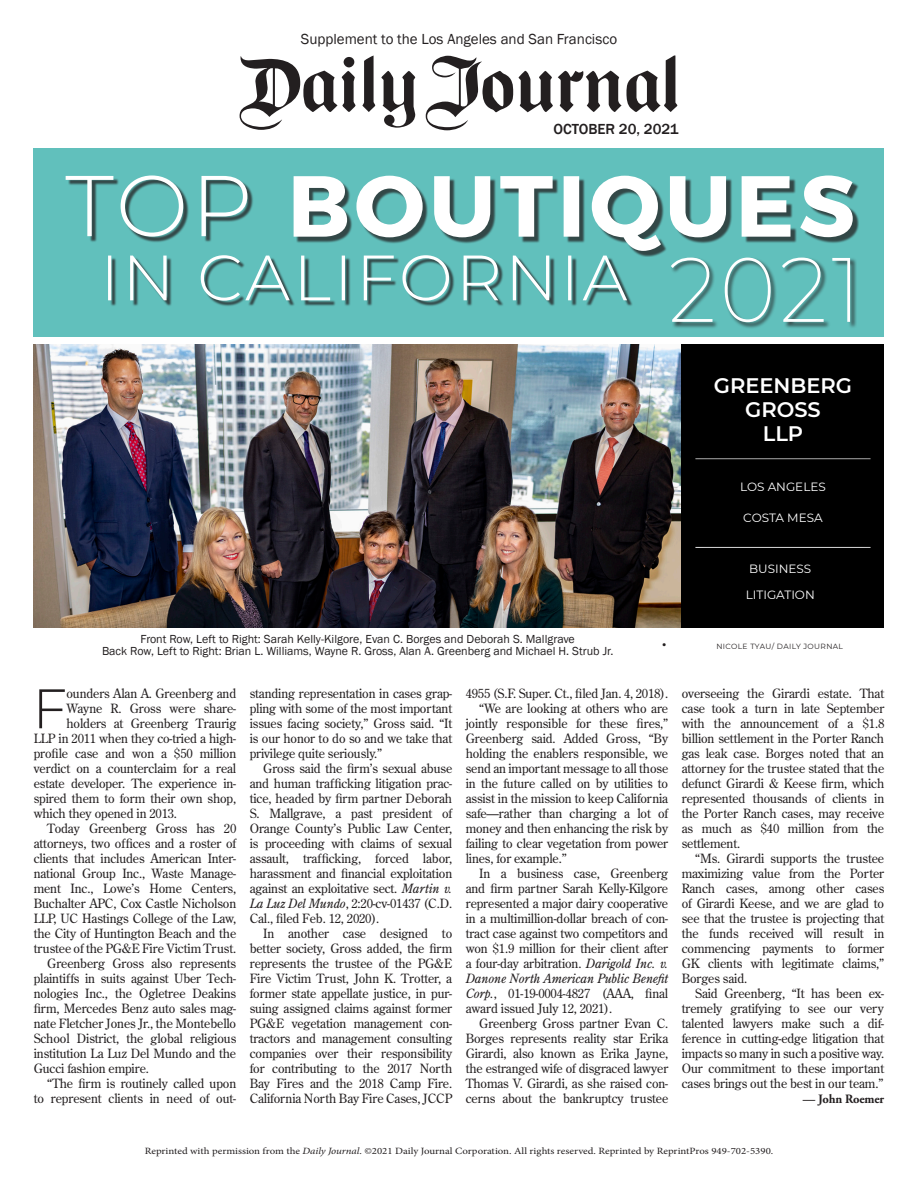
<style>
.page{position:relative;width:918px;height:1188px;background:#fff}
.page>*{position:absolute;margin:0;border:0;box-sizing:border-box;transform-origin:0 0}
.Drop_Cap{font:300 55.65px "Montserrat";color:#231f20}
.Name{font:600 21px/24px "Montserrat";color:#fff;text-align:center}
.t1{font:15px "Franklin Gothic";color:#231f20}
.t2{font:500 15px "Franklin Gothic";color:#231f20}
.Copy{font:12.75px/15px "Century Old Style Std";letter-spacing:-.01em;color:#231f20;text-align:justify}
.Drop_Cap-2{font:12.75px "Century Old Style Std";letter-spacing:-.01em;color:#231f20}
.Author{font:700 12.75px "Adobe Garamond Pro";letter-spacing:-.01em;color:#231f20}
.t3{font:12px "Franklin Gothic";color:#231f20}
.Name-2{font:12px "Montserrat";color:#fff}
.Law_Firm{font:12px "Montserrat";color:#fff}
.t4{font:12px "Arial";color:#231f20}
.t5{font:9.6px "Minion Pro";color:#231f20;scale:1.12 1}
.t6{font:7.5px "Montserrat";letter-spacing:.05em;color:#231f20}
.s1{font-style:italic}
</style>
<div class="page">
<svg style="left:362px;top:56px;width:13px;height:56px"></svg>
<svg style="left:240px;top:56px;width:116px;height:74px"></svg>
<svg style="left:381px;top:71px;width:34px;height:57px"></svg>
<svg style="left:426px;top:56px;width:87px;height:74px"></svg>
<svg style="left:519px;top:56px;width:158px;height:56px"></svg>
<img style="left:34px;top:344px;width:648px;height:284px">
<div style="left:34px;top:148px;width:850px;height:190px;background:#61c0bc"></div>
<div style="left:671px;top:257px;width:186px;height:72px;background:#231f20;opacity:.75"></div>
<svg style="left:66px;top:175px;width:787px;height:147px"></svg>
<div style="left:682px;top:344px;width:202px;height:284px;background:#000"></div>
<div style="left:695px;top:455px;width:178px;height:5px;background:#231f20;opacity:.75"></div>
<hr style="left:695px;top:544px;width:178px;height:4px;background:#231f20;opacity:.75">
<p class="t1" style="left:301px;top:30px;width:318px">Supplement to the Los Angeles and San Francisco</p>
<p class="t2" style="left:553px;top:120px;width:127px">OCTOBER 20, 2021</p>
<p class="Name" style="left:714px;top:373px;width:140px">GREENBERG<br>GROSS</p>
<p class="Name" style="left:763px;top:421px;width:42px">LLP</p>
<p class="Name-2" style="left:740px;top:478px;width:87px">LOS ANGELES</p>
<p class="Name-2" style="left:743px;top:510px;width:81px">COSTA MESA</p>
<p class="Law_Firm" style="left:749px;top:561px;width:64px">BUSINESS</p>
<p class="Law_Firm" style="left:746px;top:586px;width:70px">LITIGATION</p>
<p class="t3" style="left:141px;top:632px;width:436px">Front Row, Left to Right: Sarah Kelly-Kilgore, Evan C. Borges and Deborah S. Mallgrave</p>
<p class="t3" style="left:102px;top:644px;width:513px">Back Row, Left to Right: Brian L. Williams, Wayne R. Gross, Alan A. Greenberg and Michael H. Strub Jr.</p>
<p class="t4" style="left:662px;top:637px;width:6px">•</p>
<p class="t6" style="left:716px;top:641px;width:128px">NICOLE TYAU/ DAILY JOURNAL</p>
<p class="Drop_Cap" style="left:33px;top:671px;width:36px">F</p>
<p class="Drop_Cap-2" style="left:67px;top:685px;width:171px">ounders Alan A. Greenberg and</p>
<p class="Drop_Cap-2" style="left:67px;top:700px;width:171px">Wayne R. Gross were share-</p>
<p class="Drop_Cap-2" style="left:67px;top:715px;width:171px">holders at Greenberg Traurig</p>
<p class="Drop_Cap-2" style="left:34px;top:730px;width:204px">LLP in 2011 when they co-tried a high-</p>
<p class="Drop_Cap-2" style="left:34px;top:745px;width:204px">profile case and won a $50 million</p>
<p class="Drop_Cap-2" style="left:34px;top:760px;width:204px">verdict on a counterclaim for a real</p>
<p class="Drop_Cap-2" style="left:34px;top:775px;width:204px">estate developer. The experience in-</p>
<p class="Drop_Cap-2" style="left:34px;top:790px;width:204px">spired them to form their own shop,</p>
<p class="Drop_Cap-2" style="left:34px;top:805px;width:145px">which they opened in 2013.</p>
<p class="Copy" style="left:34px;top:821px;width:204px;text-indent:14px">Today Greenberg Gross has 20 attorneys, two offices and a roster of clients that includes American Inter&shy;national Group Inc., Waste Manage&shy;ment Inc., Lowe’s Home Centers, Buchalter APC, Cox Castle Nicholson LLP, UC Hastings College of the Law, the City of Huntington Beach and the trustee of the PG&amp;E Fire Victim Trust.</p>
<p class="Copy" style="left:34px;top:956px;width:204px;text-indent:14px">Greenberg Gross also represents plaintiffs in suits against Uber Tech&shy;nologies Inc., the Ogletree Deakins firm, Mercedes Benz auto sales mag&shy;nate Fletcher Jones Jr., the Montebello School District, the global religious institution La Luz Del Mundo and the Gucci fashion empire.</p>
<p class="Copy" style="left:34px;top:1076px;width:204px;text-align:right">“The firm is routinely called upon to represent clients in need of out-</p>
<p class="Copy" style="left:250px;top:686px;width:204px">standing representation in cases grap&shy;pling with some of the most important issues facing society,” Gross said. “It is our honor to do so and we take that privilege quite seriously.”</p>
<p class="Copy" style="left:250px;top:761px;width:204px;text-indent:14px">Gross said the firm’s sexual abuse and human trafficking litigation prac&shy;tice, headed by firm partner Deborah S. Mallgrave, a past president of Orange County’s Public Law Center, is proceeding with claims of sexual assault, trafficking, forced labor, harassment and financial exploitation against an exploitative sect. <span class="s1">Martin v.<br>La Luz Del Mundo</span>, 2:20-cv-01437 (C.D.<br>Cal., filed Feb. 12, 2020).</p>
<p class="Copy" style="left:250px;top:926px;width:204px;text-indent:14px">In another case designed to better society, Gross added, the firm represents the trustee of the PG&amp;E Fire Victim Trust, John K. Trotter, a former state appellate justice, in pur&shy;suing assigned claims against former PG&amp;E vegetation management con&shy;tractors and management consulting companies over their responsibility for contributing to the 2017 North Bay Fires and the 2018 Camp Fire.<br>California North Bay Fire Cases, JCCP</p>
<p class="Copy" style="left:466px;top:686px;width:204px">4955 (S.F. Super. Ct., filed Jan. 4, 2018).</p>
<p class="Copy" style="left:466px;top:701px;width:204px;text-indent:14px">“We are looking at others who are jointly responsible for these fires,” Greenberg said. Added Gross, “By holding the enablers responsible, we send an important message to all those in the future called on by utilities to assist in the mission to keep California safe—rather than charging a lot of money and then enhancing the risk by failing to clear vegetation from power lines, for example.”</p>
<p class="Copy" style="left:466px;top:866px;width:204px;text-indent:14px">In a business case, Greenberg and firm partner Sarah Kelly-Kilgore represented a major dairy cooperative in a multimillion-dollar breach of con&shy;tract case against two competitors and won $1.9 million for their client after a four-day arbitration. <span class="s1">Darigold Inc. v.<br>Danone North American Public Benefit Corp.</span>, 01-19-0004-4827 (AAA, final award issued July 12, 2021).</p>
<p class="Copy" style="left:466px;top:1016px;width:204px;text-indent:14px">Greenberg Gross partner Evan C.<br>Borges represents reality star Erika Girardi, also known as Erika Jayne, the estranged wife of disgraced lawyer Thomas V. Girardi, as she raised con&shy;cerns about the bankruptcy trustee</p>
<p class="Copy" style="left:682px;top:686px;width:204px">overseeing the Girardi estate. That case took a turn in late September with the announcement of a $1.8 billion settlement in the Porter Ranch gas leak case. Borges noted that an attorney for the trustee stated that the defunct Girardi &amp; Keese firm, which represented thousands of clients in the Porter Ranch cases, may receive as much as $40 million from the settlement.</p>
<p class="Copy" style="left:682px;top:851px;width:204px;text-indent:14px">“Ms. Girardi supports the trustee maximizing value from the Porter Ranch cases, among other cases of Girardi Keese, and we are glad to see that the trustee is projecting that the funds received will result in commencing payments to former GK clients with legitimate claims,” Borges said.</p>
<p class="Copy" style="left:682px;top:986px;width:204px;text-indent:14px">Said Greenberg, “It has been ex&shy;tremely gratifying to see our very talented lawyers make such a dif&shy;ference in cutting-edge litigation that impacts so many in such a positive way.<br>Our commitment to these important cases brings out the best in our team.”</p>
<p class="Author" style="left:803px;top:1092px;width:83px">— John Roemer</p>
<p class="t5" style="left:145px;top:1145px;width:563px">Reprinted with permission from the <span class="s1">Daily Journal</span>. ©2021 Daily Journal Corporation. All rights reserved. Reprinted by ReprintPros 949-702-5390.</p>
</div>
